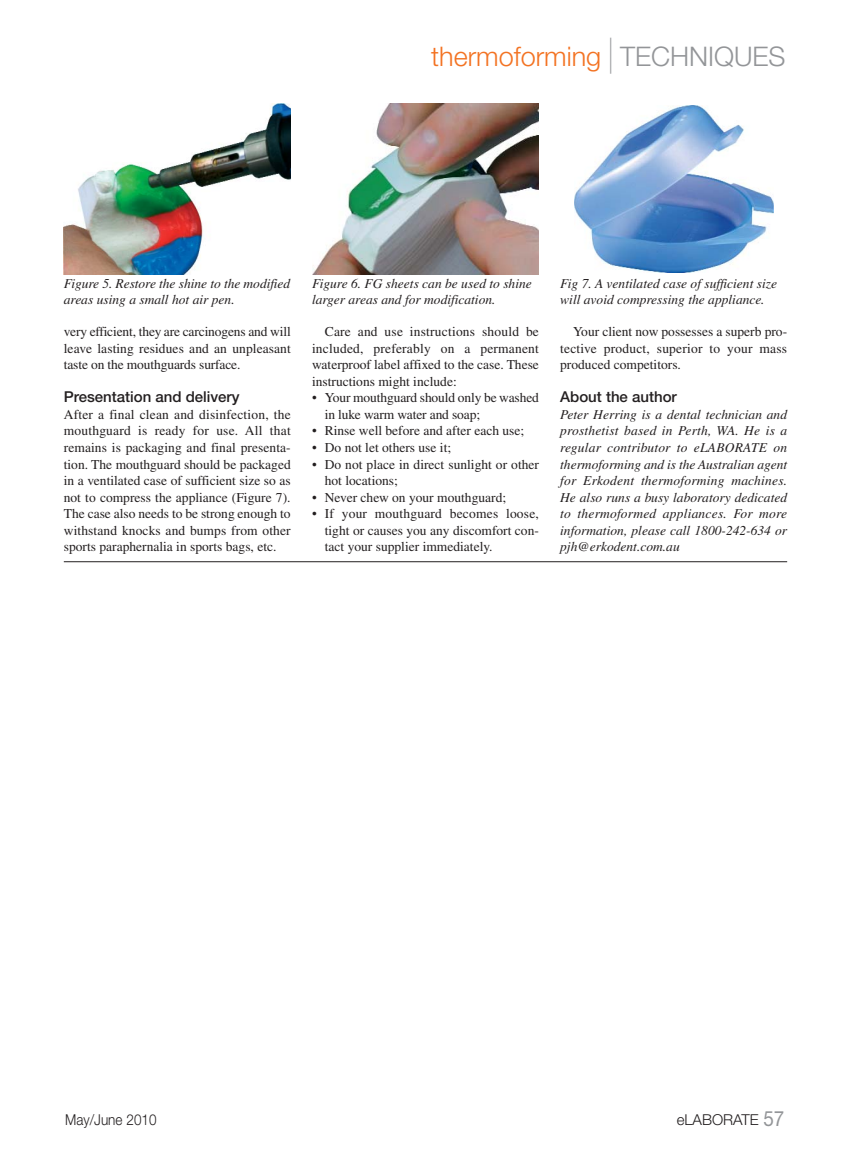
<style>
.page{position:relative;width:851px;height:1149px;background:#fff}
.page>*{position:absolute;margin:0;border:0;box-sizing:border-box;transform-origin:0 0}
.t1{font:300 27px "Helvetica Neue";color:#f37323}
.t2{font:500 15px "Helvetica Neue";color:#231f20}
.t3{font:300 15px "Helvetica Neue";color:#231f20;scale:.9 1}
.t4{font:300 15px "Helvetica Neue";color:#231f20}
.t5{font:13.5px/16.5px "Times";color:#231f20;text-align:justify}
.t6{font:italic 13.5px/16.5px "Times";color:#231f20}
.s1{font-size:36px;color:#939598}
.s2{color:#939598}
.s3{font-weight:400;font-size:21px;color:#939598}
</style>
<div class="page">
<hr style="left:64px;top:561px;width:723px;height:1px;background:#231f20">
<img style="left:64px;top:104px;width:227px;height:170px">
<img style="left:312px;top:104px;width:227px;height:170px">
<img style="left:574px;top:105px;width:199px;height:167px">
<h1 class="t1" style="left:431px;top:46px;width:356px">thermoforming <span class="s1">|</span> <span class="s2">TECHNIQUES</span></h1>
<p class="t6" style="left:64px;top:276px;width:228px">Figure 5. Restore the shine to the modified areas using a small hot air pen.</p>
<p class="t5" style="left:64px;top:325px;width:228px">very efficient, they are carcinogens and will leave lasting residues and an unpleasant taste on the mouthguards surface.</p>
<p class="t2" style="left:64px;top:391px;width:177px">Presentation and delivery</p>
<p class="t5" style="left:64px;top:407px;width:228px">After a final clean and disinfection, the mouthguard is ready for use. All that remains is packaging and final presenta&shy;tion. The mouthguard should be packaged in a ventilated case of sufficient size so as not to compress the appliance (Figure 7).<br>The case also needs to be strong enough to withstand knocks and bumps from other sports paraphernalia in sports bags, etc.</p>
<p class="t6" style="left:312px;top:276px;width:221px">Figure 6. FG sheets can be used to shine larger areas and for modification.</p>
<p class="t5" style="left:312px;top:325px;width:228px;text-indent:13px">Care and use instructions should be included, preferably on a permanent waterproof label affixed to the case. These instructions might include:</p>
<p class="t5" style="left:325px;top:391px;width:216px;text-indent:-13px">• Your mouthguard should only be washed in luke warm water and soap;</p>
<p class="t5" style="left:312px;top:424px;width:214px">• Rinse well before and after each use;</p>
<p class="t5" style="left:312px;top:440px;width:141px">• Do not let others use it;</p>
<p class="t5" style="left:325px;top:457px;width:216px;text-indent:-13px">• Do not place in direct sunlight or other hot locations;</p>
<p class="t5" style="left:312px;top:490px;width:196px">• Never chew on your mouthguard;</p>
<p class="t5" style="left:325px;top:506px;width:216px;text-indent:-13px">• If your mouthguard becomes loose, tight or causes you any discomfort con&shy;tact your supplier immediately.</p>
<p class="t6" style="left:560px;top:276px;width:218px">Fig 7. A ventilated case of sufficient size will avoid compressing the appliance.</p>
<p class="t5" style="left:560px;top:325px;width:228px;text-indent:13px">Your client now possesses a superb pro&shy;tective product, superior to your mass produced competitors.</p>
<p class="t2" style="left:560px;top:391px;width:118px">About the author</p>
<p class="t6" style="left:560px;top:407px;width:228px;text-align:justify">Peter Herring is a dental technician and prosthetist based in Perth, WA. He is a regular contributor to eLABORATE on thermoforming and is the Australian agent for Erkodent thermoforming machines.<br>He also runs a busy laboratory dedicated to thermoformed appliances. For more information, please call 1800-242-634 or pjh@erkodent.com.au</p>
<p class="t3" style="left:65px;top:1113px;width:103px">May/June 2010</p>
<p class="t4" style="left:676px;top:1113px;width:109px">eLABORATE <span class="s3">57</span></p>
</div>
